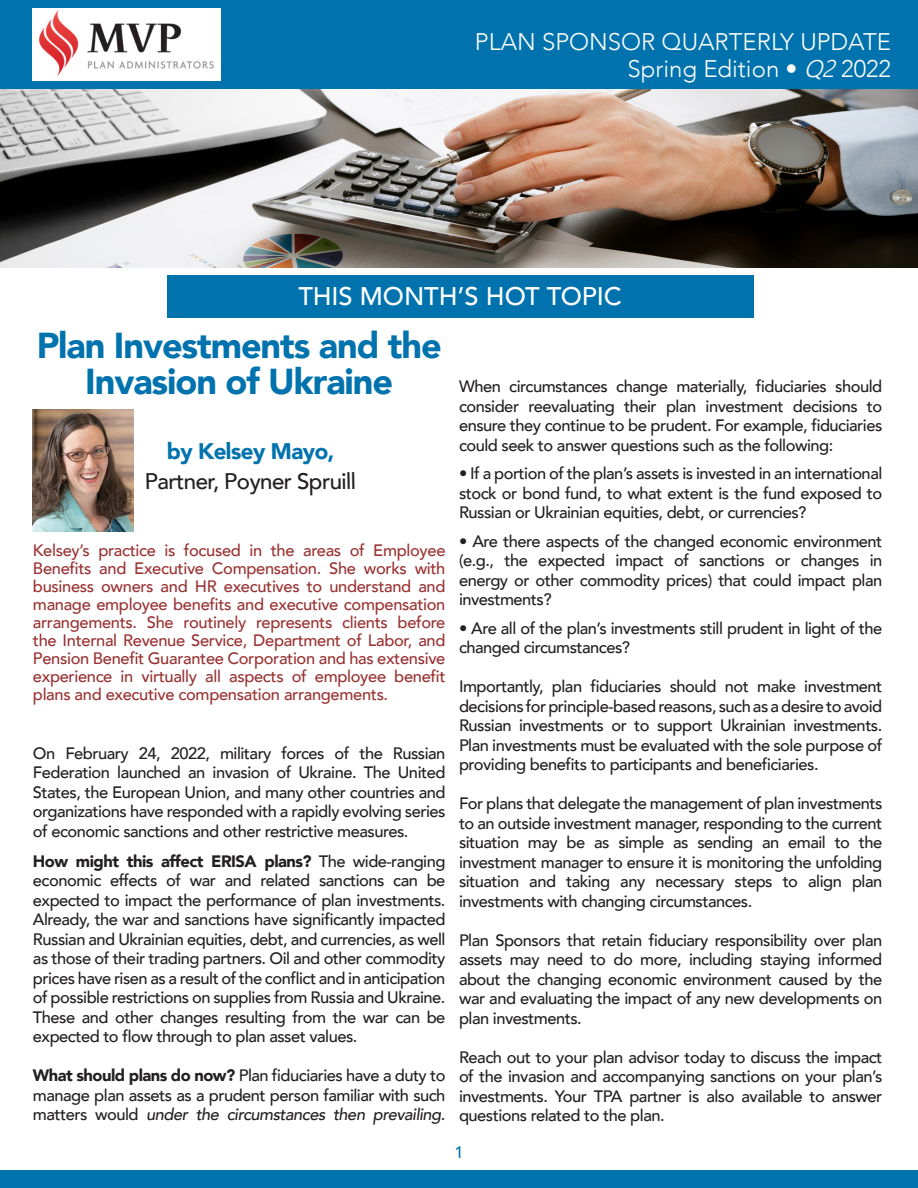
<style>
.page{position:relative;width:918px;height:1188px;background:#fff}
.page>*{position:absolute;margin:0;border:0;box-sizing:border-box;transform-origin:0 0}
.t1{font:900 36px/36px "Avenir";letter-spacing:-.03em;color:#0073ae;text-align:center}
.t2{font:500 25.5px "Avenir";letter-spacing:-.005em;color:#fff}
.t3{font:300 24px/27px "Avenir";color:#fff;text-align:right}
.t4{font:500 22.5px "Avenir";color:#231f20}
.t5{font:900 22.5px "Avenir";color:#0073ae}
.t6{font:500 16.5px/19.5px "Avenir";letter-spacing:-.03em;color:#231f20;text-align:justify}
.t7{font:500 16.5px/18px "Avenir";letter-spacing:-.02em;color:#993232;text-align:justify}
.t8{font:500 16.5px "Avenir";color:#0073ae}
.s1{font-family:"Leelawadee UI";font-style:italic}
.s2{font-weight:900}
.s3{font-style:italic}
</style>
<div class="page">
<div style="left:0;top:0;width:918px;height:89px;background:#0073ae"></div>
<div style="left:0;top:1171px;width:918px;height:17px;background:#0073ae"></div>
<img style="left:0;top:89px;width:918px;height:179px">
<img style="left:32px;top:409px;width:102px;height:122px">
<div style="left:167px;top:275px;width:587px;height:43px;background:#0073ae"></div>
<img style="left:32px;top:9px;width:188px;height:72px">
<p class="t3" style="left:475px;top:28px;width:418px">PLAN SPONSOR QUARTERLY UPDATE<br>Spring Edition • <span class="s1">Q2</span>2022</p>
<p class="t2" style="left:298px;top:274px;width:325px">THIS MONTHʼS HOT TOPIC</p>
<p class="t1" style="left:37px;top:327px;width:407px">Plan Investments and the<br>Invasion of Ukraine</p>
<p class="t5" style="left:167px;top:432px;width:170px">by Kelsey Mayo,</p>
<p class="t4" style="left:145px;top:462px;width:214px">Partner, Poyner Spruill</p>
<p class="t7" style="left:33px;top:541px;width:414px">Kelsey’s practice is focused in the areas of Employee Benefits and Executive Compensation. She works with business owners and HR executives to understand and manage employee benefits and executive compensation arrangements. She routinely represents clients before the Internal Revenue Service, Department of Labor, and Pension Benefit Guarantee Corporation and has extensive experience in virtually all aspects of employee benefit plans and executive compensation arrangements.</p>
<p class="t6" style="left:33px;top:743px;width:414px">On February 24, 2022, military forces of the Russian Federation launched an invasion of Ukraine. The United States, the European Union, and many other countries and organizations have responded with a rapidly evolving series of economic sanctions and other restrictive measures.</p>
<p class="t6" style="left:33px;top:851px;width:414px"><span class="s2">How might this affect ERISA plans?</span> The wide-ranging economic effects of war and related sanctions can be expected to impact the performance of plan investments.<br>Already, the war and sanctions have significantly impacted Russian and Ukrainian equities, debt, and currencies, as well as those of their trading partners. Oil and other commodity prices have risen as a result of the conflict and in anticipation of possible restrictions on supplies from Russia and Ukraine.<br>These and other changes resulting from the war can be expected to flow through to plan asset values.</p>
<p class="t6" style="left:33px;top:1065px;width:414px"><span class="s2">What should plans do now?</span> Plan fiduciaries have a duty to manage plan assets as a prudent person familiar with such matters would <span class="s3">under the circumstances then prevailing</span>.</p>
<p class="t6" style="left:459px;top:376px;width:425px">When circumstances change materially, fiduciaries should consider reevaluating their plan investment decisions to ensure they continue to be prudent. For example, fiduciaries could seek to answer questions such as the following:</p>
<p class="t6" style="left:459px;top:463px;width:425px">• If a portion of the plan’s assets is invested in an international stock or bond fund, to what extent is the fund exposed to Russian or Ukrainian equities, debt, or currencies?</p>
<p class="t6" style="left:459px;top:531px;width:425px">• Are there aspects of the changed economic environment (e.g., the expected impact of sanctions or changes in energy or other commodity prices) that could impact plan investments?</p>
<p class="t6" style="left:459px;top:618px;width:425px">• Are all of the plan’s investments still prudent in light of the changed circumstances?</p>
<p class="t6" style="left:459px;top:676px;width:425px">Importantly, plan fiduciaries should not make investment decisions for principle-based reasons, such as a desire to avoid Russian investments or to support Ukrainian investments.<br>Plan investments must be evaluated with the sole purpose of providing benefits to participants and beneficiaries.</p>
<p class="t6" style="left:459px;top:793px;width:425px">For plans that delegate the management of plan investments to an outside investment manager, responding to the current situation may be as simple as sending an email to the investment manager to ensure it is monitoring the unfolding situation and taking any necessary steps to align plan investments with changing circumstances.</p>
<p class="t6" style="left:459px;top:930px;width:425px">Plan Sponsors that retain fiduciary responsibility over plan assets may need to do more, including staying informed about the changing economic environment caused by the war and evaluating the impact of any new developments on plan investments.</p>
<p class="t6" style="left:459px;top:1047px;width:425px">Reach out to your plan advisor today to discuss the impact of the invasion and accompanying sanctions on your plan’s investments. Your TPA partner is also available to answer questions related to the plan.</p>
<p class="t8" style="left:454px;top:1138px;width:11px">1</p>
</div>
